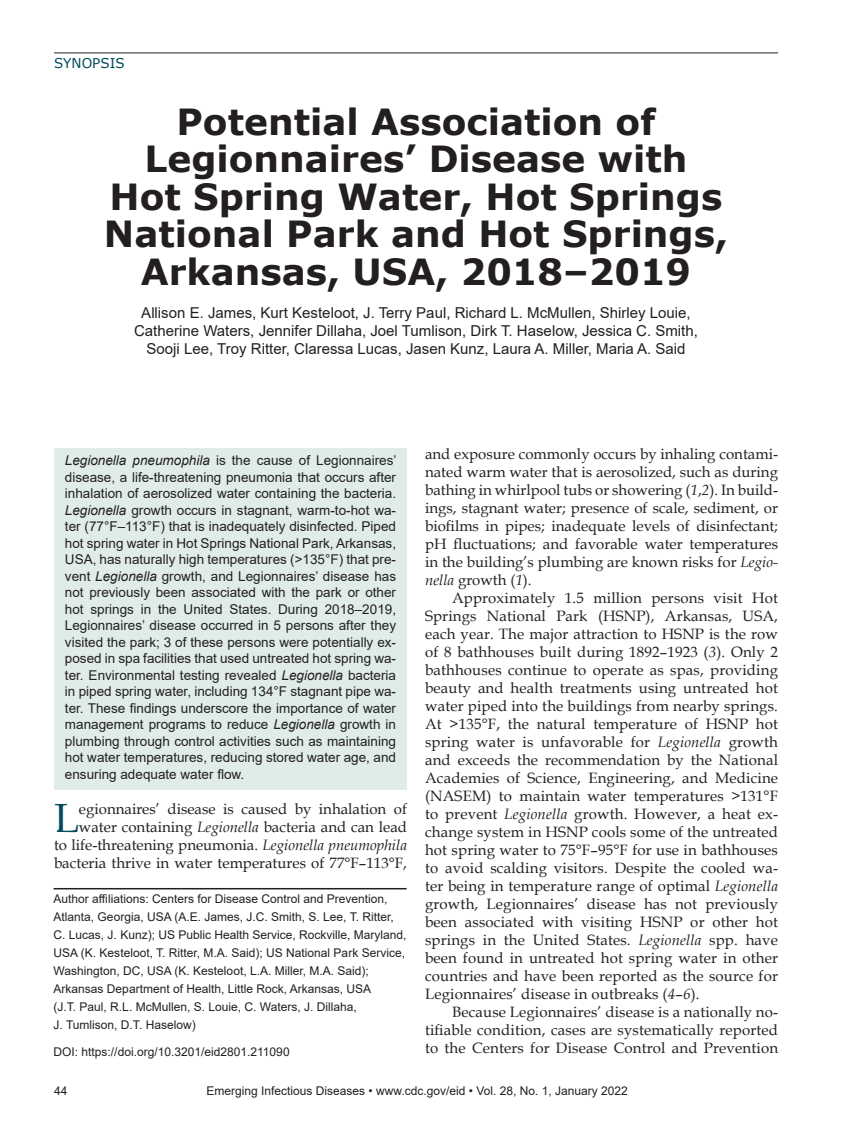
<style>
.page{position:relative;width:851px;height:1134px;background:#fff}
.page>*{position:absolute;margin:0;border:0;box-sizing:border-box;transform-origin:0 0}
.t1{font:40.8px "Book Antiqua";color:#004b5c}
.t2{font:700 36px/37.5px "Verdana";color:#231f20;text-align:center}
.t3{font:15px/18px "Book Antiqua";color:#231f20;text-align:justify}
.t4{font:15px/18px "Arial";color:#231f20;text-align:center}
.t5{font:13.5px/16.5px "Arial";color:#231f20;text-align:justify}
.t6{font:13.5px "Verdana";color:#004b5c}
.t7{font:12px/18px "Arial";color:#231f20}
.s1{font-style:italic}
</style>
<div class="page">
<hr style="left:54px;top:53px;width:724px;height:1px;background:#231f20">
<hr style="left:54px;top:888px;width:352px;height:1px;background:#231f20">
<div style="left:54px;top:448px;width:353px;height:341px;background:#e0ecea"></div>
<p class="t6" style="left:54px;top:54px;width:72px">SYNOPSIS</p>
<h2 class="t2" style="left:104px;top:102px;width:625px">Potential Association of<br>Legionnaires’ Disease with<br>Hot Spring Water, Hot Springs<br>National Park and Hot Springs,<br>Arkansas, USA, 2018–2019</h2>
<p class="t4" style="left:134px;top:303px;width:565px">Allison E. James, Kurt Kesteloot, J. Terry Paul, Richard L. McMullen, Shirley Louie,<br>Catherine Waters, Jennifer Dillaha, Joel Tumlison, Dirk T. Haselow, Jessica C. Smith,<br>Sooji Lee, Troy Ritter, Claressa Lucas, Jasen Kunz, Laura A. Miller, Maria A. Said</p>
<p class="t5" style="left:65px;top:452px;width:333px"><span class="s1">Legionella pneumophila</span> is the cause of Legionnaires’ disease, a life-threatening pneumonia that occurs after inhalation of aerosolized water containing the bacteria.<br><span class="s1">Legionella</span> growth occurs in stagnant, warm-to-hot wa&shy;ter (77°F–113°F) that is inadequately disinfected. Piped hot spring water in Hot Springs National Park, Arkansas, USA, has naturally high temperatures (&gt;135°F) that pre&shy;vent <span class="s1">Legionella</span> growth, and Legionnaires’ disease has not previously been associated with the park or other hot springs in the United States. During 2018–2019, Legionnaires’ disease occurred in 5 persons after they visited the park; 3 of these persons were potentially ex&shy;posed in spa facilities that used untreated hot spring wa&shy;ter. Environmental testing revealed <span class="s1">Legionella</span> bacteria in piped spring water, including 134°F stagnant pipe wa&shy;ter. These findings underscore the importance of water management programs to reduce <span class="s1">Legionella</span> growth in plumbing through control activities such as maintaining hot water temperatures, reducing stored water age, and ensuring adequate water flow.</p>
<p class="t3" style="left:54px;top:799px;width:354px;text-align:right">egionnaires’ disease is caused by inhalation of water containing <span class="s1">Legionella</span> bacteria and can lead<br>to life-threatening pneumonia. <span class="s1">Legionella pneumophila </span>bacteria thrive in water temperatures of 77°F–113°F,</p>
<h1 class="t1" style="left:54px;top:790px;width:26px">L</h1>
<p class="t7" style="left:54px;top:890px;width:354px">Author affi liations: Centers for Disease Control and Prevention, Atlanta, Georgia, USA (A.E. James, J.C. Smith, S. Lee, T. Ritter, C. Lucas, J. Kunz); US Public Health Service, Rockville, Maryland, USA (K. Kesteloot, T. Ritter, M.A. Said); US National Park Service, Washington, DC, USA (K. Kesteloot, L.A. Miller, M.A. Said); Arkansas Department of Health, Little Rock, Arkansas, USA<br>(J.T. Paul, R.L. McMullen, S. Louie, C. Waters, J. Dillaha,<br>J. Tumlison, D.T. Haselow)</p>
<p class="t7" style="left:54px;top:1043px;width:237px">DOI: https://doi.org/10.3201/eid2801.211090</p>
<p class="t3" style="left:425px;top:445px;width:354px">and exposure commonly occurs by inhaling contami&shy;nated warm water that is aerosolized, such as during bathing in whirlpool tubs or showering (<span class="s1">1</span>,<span class="s1">2</span>). In build&shy;ings, stagnant water; presence of scale, sediment, or biofilms in pipes; inadequate levels of disinfectant; pH fluctuations; and favorable water temperatures in the building’s plumbing are known risks for <span class="s1">Legio&shy;nella</span> growth (<span class="s1">1</span>).</p>
<p class="t3" style="left:425px;top:589px;width:354px;text-indent:27px">Approximately 1.5 million persons visit Hot Springs National Park (HSNP), Arkansas, USA, each year. The major attraction to HSNP is the row of 8 bathhouses built during 1892–1923 (<span class="s1">3</span>). Only 2 bathhouses continue to operate as spas, providing beauty and health treatments using untreated hot water piped into the buildings from nearby springs.<br>At &gt;135°F, the natural temperature of HSNP hot spring water is unfavorable for <span class="s1">Legionella</span> growth and exceeds the recommendation by the National Academies of Science, Engineering, and Medicine (NASEM) to maintain water temperatures &gt;131°F to prevent <span class="s1">Legionella</span> growth. However, a heat ex&shy;change system in HSNP cools some of the untreated hot spring water to 75°F–95°F for use in bathhouses to avoid scalding visitors. Despite the cooled wa&shy;ter being in temperature range of optimal <span class="s1">Legionella </span>growth, Legionnaires’ disease has not previously been associated with visiting HSNP or other hot springs in the United States. <span class="s1">Legionella</span> spp. have been found in untreated hot spring water in other countries and have been reported as the source for Legionnaires’ disease in outbreaks (<span class="s1">4</span>–<span class="s1">6</span>).</p>
<p class="t3" style="left:425px;top:1003px;width:354px;text-indent:27px">Because Legionnaires’ disease is a nationally no&shy;tifiable condition, cases are systematically reported to the Centers for Disease Control and Prevention</p>
<p class="t7" style="left:54px;top:1081px;width:15px">44</p>
<p class="t7" style="left:206px;top:1081px;width:423px">Emerging Infectious Diseases • www.cdc.gov/eid • Vol. 28, No. 1, January 2022</p>
</div>
